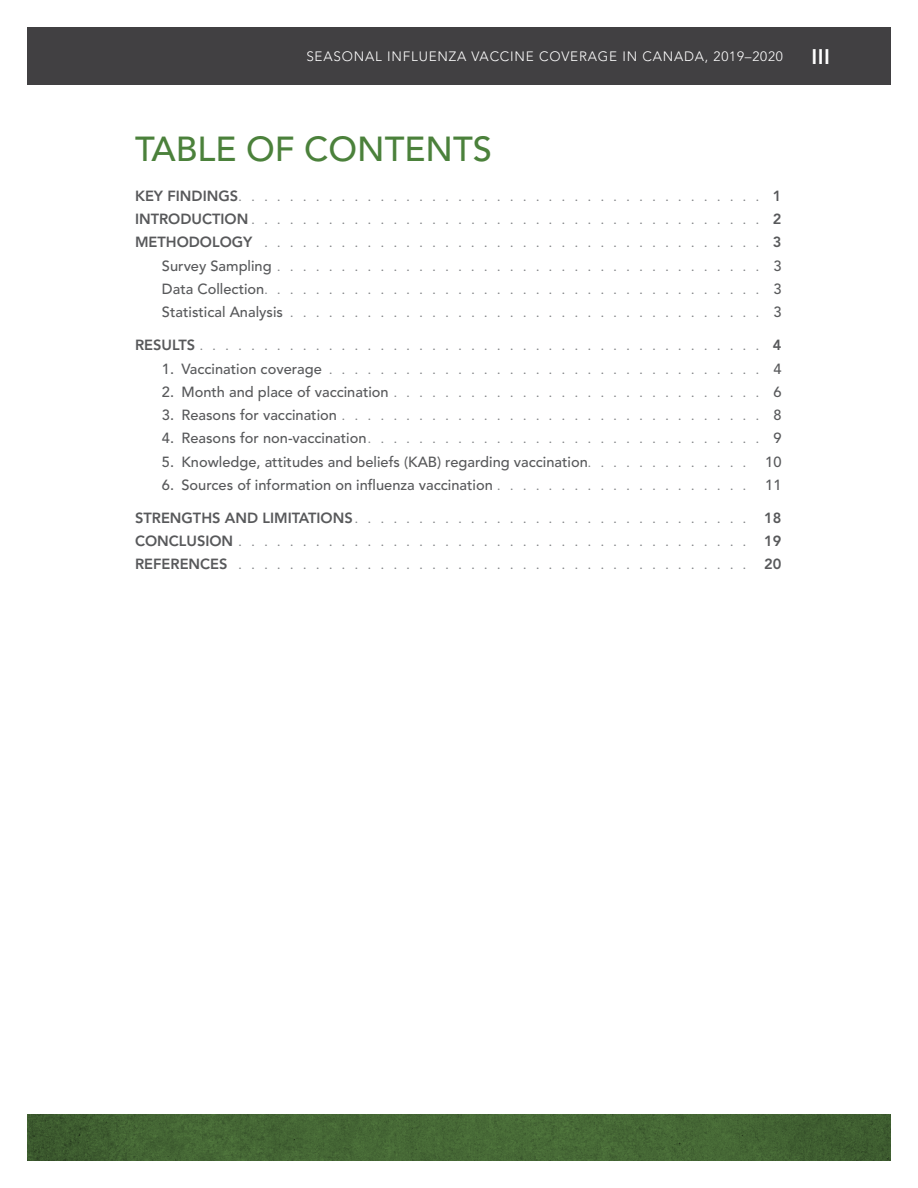
<style>
.page{position:relative;width:918px;height:1188px;background:#fff}
.page>*{position:absolute;margin:0;border:0;box-sizing:border-box;transform-origin:0 0}
.t1{font:500 34.5px "Avenir LT Std";color:#4b813b}
.t2{font:800 21px "Avenir LT Std";color:#fff}
.t3{font:500 14.7px "Avenir LT Std";color:#58595b}
.t4{font:300 13.5px "Avenir LT Std";letter-spacing:.06em;color:#fff}
.t5{font:500 12px/23.2px "Avenir LT Std";color:#808285;text-align:right}
.s1{font-weight:800;font-size:14.7px;color:#58595b}
.s2{font-size:14.7px;color:#58595b}
.s3{font-size:12px;color:#808285}
</style>
<div class="page">
<svg style="left:27px;top:1115px;width:864px;height:46px;background:#436433"></svg>
<div style="left:778px;top:27px;width:113px;height:57px;background:#414042"></div>
<div style="left:27px;top:27px;width:756px;height:57px;background:#414042"></div>
<p class="t4" style="left:306px;top:48px;width:478px">SEASONAL INFLUENZA VACCINE COVERAGE IN CANADA, 2019–2020</p>
<h2 class="t2" style="left:811px;top:44px;width:20px">III</h2>
<h1 class="t1" style="left:135px;top:129px;width:359px">TABLE OF CONTENTS</h1>
<p class="t5" style="left:135px;top:185px;width:648px"><span class="s1">KEY FINDINGS</span>......................................... <span class="s1">1<br>INTRODUCTION</span>........................................ <span class="s1">2<br>METHODOLOGY</span> ....................................... <span class="s1">3<br></span><span class="s2">Survey Sampling</span>...................................... <span class="s2">3<br>Data Collection</span>....................................... <span class="s2">3<br>Statistical Analysis</span>..................................... <span class="s2">3</span></p>
<p class="t5" style="left:135px;top:335px;width:648px"><span class="s1">RESULTS</span>............................................ <span class="s1">4<br></span><span class="s2">1.Vaccination coverage</span>.................................. <span class="s2">4</span></p>
<p class="t3" style="left:162px;top:383px;width:621px">2.Month and place of vaccination<span class="s3">.............................</span> 6</p>
<p class="t5" style="left:162px;top:405px;width:621px;text-align:left"><span class="s2">3.Reasons for vaccination</span>................................. <span class="s2">8<br>4.Reasons for non-vaccination</span>............................... <span class="s2">9</span></p>
<p class="t3" style="left:162px;top:453px;width:586px">5. Knowledge, attitudes and beliefs (KAB) regarding vaccination<span class="s3">. . . . . . . . . . . . .</span></p>
<p class="t3" style="left:765px;top:453px;width:18px">10</p>
<p class="t3" style="left:162px;top:476px;width:586px">6. Sources of information on influenza vaccination <span class="s3">. . . . . . . . . . . . . . . . . . . .</span></p>
<p class="t3" style="left:765px;top:476px;width:18px">11</p>
<p class="t5" style="left:135px;top:507px;width:648px;text-align:justify"><span class="s1">STRENGTHS AND LIMITATIONS</span>............................... <span class="s1">18<br>CONCLUSION</span>........................................ <span class="s1">19<br>REFERENCES</span>........................................ <span class="s1">20</span></p>
</div>
